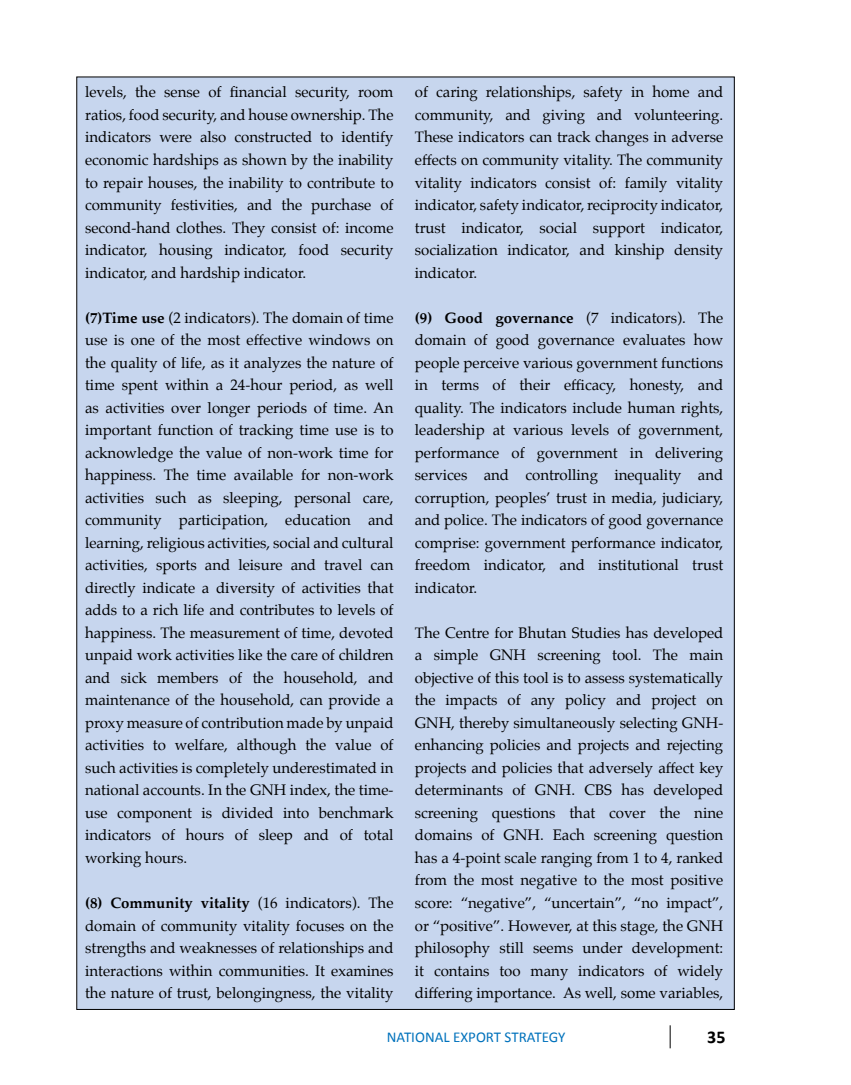
<style>
.page{position:relative;width:851px;height:1085px;background:#fff}
.page>*{position:absolute;margin:0;border:0;box-sizing:border-box;transform-origin:0 0}
.t1{font:700 18px "Calibri";color:#000}
.t2{font:15px/22.5px "Palatino";color:#000;text-align:justify}
.t3{font:15px "Calibri";color:#0072bc}
.s1{font-weight:700}
</style>
<div class="page">
<svg style="left:669px;top:1025px;width:1px;height:23px"></svg>
<div style="left:77px;top:77px;width:657px;height:932px;background:#c7d6ee"></div>
<p class="t2" style="left:85px;top:81px;width:310px">levels, the sense of financial security, room ratios, food security, and house ownership. The indicators were also constructed to identify economic hardships as shown by the inability to repair houses, the inability to contribute to community festivities, and the purchase of second-hand clothes. They consist of: income indicator, housing indicator, food security indicator, and hardship indicator.</p>
<p class="t2" style="left:85px;top:306px;width:310px"><span class="s1">(7)Time use</span> (2 indicators). The domain of time use is one of the most effective windows on the quality of life, as it analyzes the nature of time spent within a 24-hour period, as well as activities over longer periods of time. An important function of tracking time use is to acknowledge the value of non-work time for happiness. The time available for non-work activities such as sleeping, personal care, community participation, education and learning, religious activities, social and cultural activities, sports and leisure and travel can directly indicate a diversity of activities that adds to a rich life and contributes to levels of happiness. The measurement of time, devoted unpaid work activities like the care of children and sick members of the household, and maintenance of the household, can provide a proxy measure of contribution made by unpaid activities to welfare, although the value of such activities is completely underestimated in national accounts. In the GNH index, the time&shy;use component is divided into benchmark indicators of hours of sleep and of total working hours.</p>
<p class="t2" style="left:85px;top:891px;width:310px"><span class="s1">(8) Community vitality</span> (16 indicators). The domain of community vitality focuses on the strengths and weaknesses of relationships and interactions within communities. It examines the nature of trust, belongingness, the vitality</p>
<p class="t2" style="left:415px;top:81px;width:310px">of caring relationships, safety in home and community, and giving and volunteering.<br>These indicators can track changes in adverse effects on community vitality. The community vitality indicators consist of: family vitality indicator, safety indicator, reciprocity indicator, trust indicator, social support indicator, socialization indicator, and kinship density indicator.</p>
<p class="t2" style="left:415px;top:306px;width:310px"><span class="s1">(9) Good governance</span> (7 indicators). The domain of good governance evaluates how people perceive various government functions in terms of their efficacy, honesty, and quality. The indicators include human rights, leadership at various levels of government, performance of government in delivering services and controlling inequality and corruption, peoples’ trust in media, judiciary, and police. The indicators of good governance comprise: government performance indicator, freedom indicator, and institutional trust indicator.</p>
<p class="t2" style="left:415px;top:621px;width:310px">The Centre for Bhutan Studies has developed a simple GNH screening tool. The main objective of this tool is to assess systematically the impacts of any policy and project on GNH, thereby simultaneously selecting GNH&shy;enhancing policies and projects and rejecting projects and policies that adversely affect key determinants of GNH. CBS has developed screening questions that cover the nine domains of GNH. Each screening question has a 4-point scale ranging from 1 to 4, ranked from the most negative to the most positive score: “negative”, “uncertain”, “no impact”, or “positive”. However, at this stage, the GNH philosophy still seems under development: it contains too many indicators of widely differing importance. As well, some variables,</p>
<p class="t3" style="left:387px;top:1027px;width:19px">NATIONAL</p>
<p class="t3" style="left:453px;top:1027px;width:32px">EXPORT</p>
<p class="t3" style="left:504px;top:1027px;width:16px">STRATEGY</p>
<p class="t1" style="left:707px;top:1025px;width:20px">35</p>
</div>
